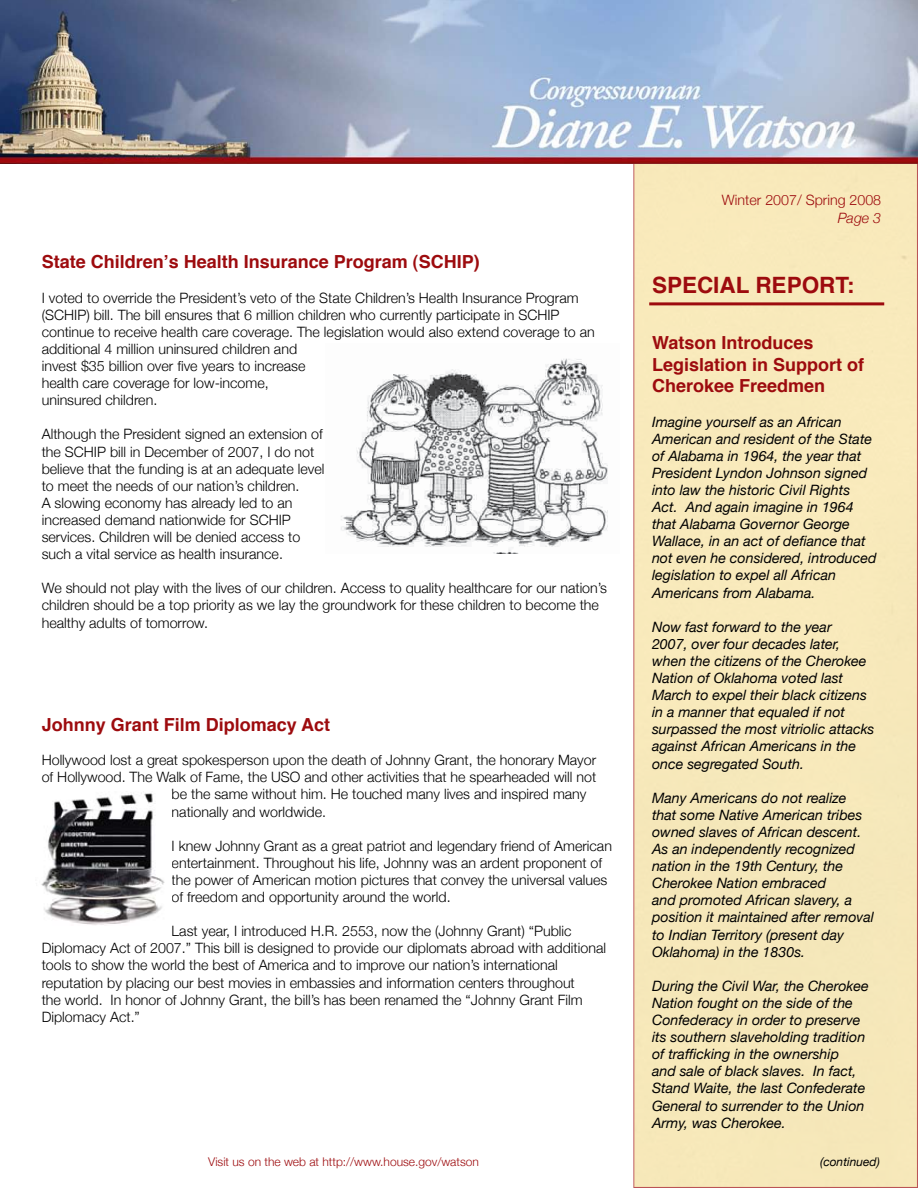
<style>
.page{position:relative;width:918px;height:1188px;background:#fff}
.page>*{position:absolute;margin:0;border:0;box-sizing:border-box;transform-origin:0 0}
.t1{font:700 22.5px "Helvetica";color:#9d0b0e}
.t2{font:700 18px/21.6px "Helvetica";color:#9d0b0e}
.t3{font:300 14.25px/17.1px "Helvetica Neue";color:#000}
.t4{font:italic 14.25px/17.1px "Helvetica Neue";color:#000}
.t5{font:300 14.25px "Helvetica Neue";color:#9d0b0e}
.t6{font:italic 300 14.25px "Helvetica Neue";color:#9d0b0e}
.t7{font:300 12px "Helvetica Neue";color:#9d0b0e}
.t8{font:italic 12px "Helvetica Neue";color:#000}
</style>
<div class="page">
<div style="left:635px;top:159px;width:282px;height:1028px;background:#f7e9bb"></div>
<img style="left:0;top:0;width:918px;height:163px">
<hr style="left:649px;top:302px;width:235px;height:3px;background:#9d0b0e">
<img style="left:41px;top:793px;width:124px;height:132px">
<img style="left:341px;top:358px;width:267px;height:195px">
<p class="t2" style="left:42px;top:250px;width:440px">State Children’s Health Insurance Program (SCHIP)</p>
<p class="t3" style="left:42px;top:289px;width:555px">I voted to override the President’s veto of the State Children’s Health Insurance Program (SCHIP) bill. The bill ensures that 6 million children who currently participate in SCHIP continue to receive health care coverage. The legislation would also extend coverage to an additional 4 million uninsured children and<br>invest $35 billion over five years to increase<br>health care coverage for low-income,<br>uninsured children.</p>
<p class="t3" style="left:42px;top:426px;width:284px">Although the President signed an extension of the SCHIP bill in December of 2007, I do not believe that the funding is at an adequate level to meet the needs of our nation’s children.<br>A slowing economy has already led to an increased demand nationwide for SCHIP services. Children will be denied access to such a vital service as health insurance.</p>
<p class="t3" style="left:42px;top:579px;width:567px">We should not play with the lives of our children. Access to quality healthcare for our nation’s children should be a top priority as we lay the groundwork for these children to become the healthy adults of tomorrow.</p>
<p class="t2" style="left:42px;top:713px;width:290px">Johnny Grant Film Diplomacy Act</p>
<p class="t3" style="left:42px;top:751px;width:556px">Hollywood lost a great spokesperson upon the death of Johnny Grant, the honorary Mayor</p>
<p class="t3" style="left:42px;top:768px;width:556px">of Hollywood. The Walk of Fame, the USO and other activities that he spearheaded will not</p>
<p class="t3" style="left:172px;top:786px;width:416px">be the same without him. He touched many lives and inspired many</p>
<p class="t3" style="left:172px;top:803px;width:156px">nationally and worldwide.</p>
<p class="t3" style="left:172px;top:837px;width:442px">I knew Johnny Grant as a great patriot and legendary friend of American entertainment. Throughout his life, Johnny was an ardent proponent of the power of American motion pictures that convey the universal values of freedom and opportunity around the world.</p>
<p class="t3" style="left:42px;top:922px;width:566px;text-indent:130px">Last year, I introduced H.R. 2553, now the (Johnny Grant) “Public Diplomacy Act of 2007.” This bill is designed to provide our diplomats abroad with additional tools to show the world the best of America and to improve our nation’s international reputation by placing our best movies in embassies and information centers throughout<br>the world. In honor of Johnny Grant, the bill’s has been renamed the “Johnny Grant Film Diplomacy Act.”</p>
<p class="t7" style="left:208px;top:1154px;width:272px">Visit us on the web at http://www.house.gov/watson</p>
<p class="t5" style="left:722px;top:192px;width:161px">Winter 2007/ Spring 2008</p>
<p class="t6" style="left:838px;top:209px;width:45px">Page 3</p>
<h1 class="t1" style="left:652px;top:265px;width:204px">Special Report:</h1>
<p class="t2" style="left:652px;top:331px;width:214px">Watson Introduces<br>Legislation in Support of<br>Cherokee Freedmen</p>
<p class="t4" style="left:652px;top:413px;width:226px">Imagine yourself as an African<br>American and resident of the State of Alabama in 1964, the year that<br>President Lyndon Johnson signed into law the historic Civil Rights<br>Act. And again imagine in 1964 that Alabama Governor George<br>Wallace, in an act of defiance that not even he considered, introduced legislation to expel all African<br>Americans from Alabama.</p>
<p class="t4" style="left:652px;top:618px;width:224px">Now fast forward to the year<br>2007, over four decades later, when the citizens of the Cherokee<br>Nation of Oklahoma voted last<br>March to expel their black citizens in a manner that equaled if not surpassed the most vitriolic attacks against African Americans in the once segregated South.</p>
<p class="t4" style="left:652px;top:789px;width:223px">Many Americans do not realize that some Native American tribes owned slaves of African descent.<br>As an independently recognized nation in the 19th Century, the<br>Cherokee Nation embraced<br>and promoted African slavery, a position it maintained after removal to Indian Territory (present day<br>Oklahoma) in the 1830s.</p>
<p class="t4" style="left:652px;top:977px;width:218px">During the Civil War, the Cherokee<br>Nation fought on the side of the<br>Confederacy in order to preserve its southern slaveholding tradition of trafficking in the ownership<br>and sale of black slaves. In fact,<br>Stand Waite, the last Confederate<br>General to surrender to the Union<br>Army, was Cherokee.</p>
<p class="t8" style="left:820px;top:1154px;width:61px">(continued)</p>
</div>
